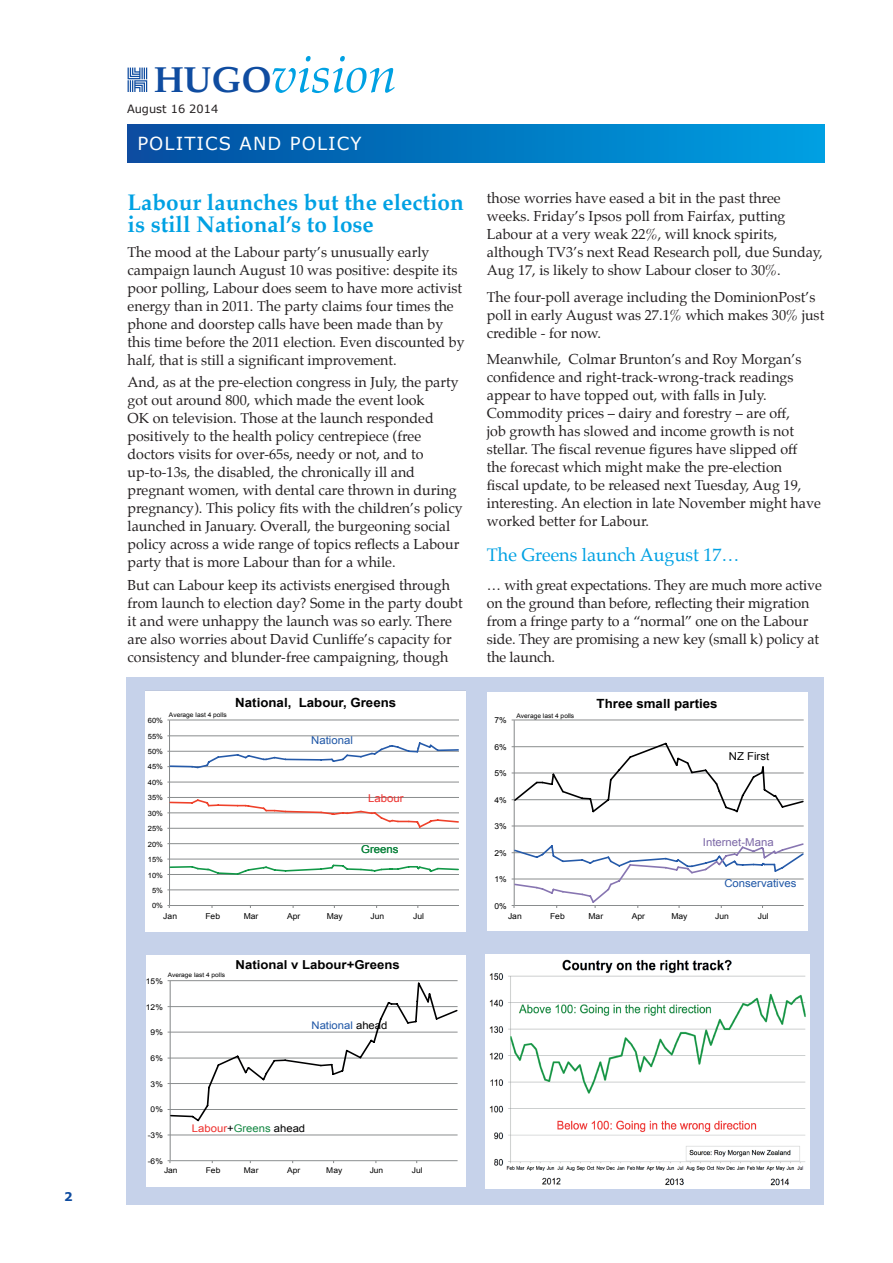
<style>
.page{position:relative;width:893px;height:1263px;background:#fff}
.page>*{position:absolute;margin:0;border:0;box-sizing:border-box;transform-origin:0 0}
.t1{font:italic 51.3px "Palatino";color:#00a1e3}
.t2{font:700 22.5px/22.5px "Palatino";color:#00a1e3}
.t3{font:18px "Palatino";color:#00a1e3}
.t4{font:18px "Verdana";letter-spacing:.06em;color:#fff}
.t5{font:14.25px/18px "Palatino";color:#231f20}
.t6{font:700 12.75px "Arial";color:#000001;scale:1.05 1}
.t7{font:700 12.3px "Arial";color:#000001;scale:1.07 1}
.t8{font:700 12px "Verdana";color:#0f4ca0}
.t9{font:11.4px "Verdana";color:#231f20}
.t10{font:10.8px "Arial";color:#1e56a6;scale:1.05 1}
.t11{font:10.8px "Arial";color:#7b67a6;scale:1.05 1}
.t12{font:10.8px "Arial";color:#000001;scale:1.05 1}
.t13{font:10.8px "Arial";color:#118641;scale:1.05 1}
.t14{font:10.8px "Arial";color:#ee2f2c;scale:1.05 1}
.t15{font:10.5px "Arial";color:#ee2f2c;scale:1.07 1}
.t16{font:10.5px "Arial";color:#1e56a6;scale:1.07 1}
.t17{font:8.1px "Arial";color:#000001;scale:1.05 1}
.t18{font:7.95px "Arial";color:#000001;scale:1.07 1}
.t19{font:7.2px "Arial";color:#000001;scale:1.05 1}
.t20{font:6.3px "Arial";color:#000001;scale:1.05 1}
.t21{font:6.15px "Arial";color:#000001;scale:1.07 1}
.s1{font-weight:700;font-style:normal;font-size:36px;color:#0f4ca0}
.s2{color:#000001}
.s3{color:#118641}
</style>
<div class="page">
<svg style="left:128px;top:68px;width:19px;height:24px"></svg>
<div style="left:127px;top:125px;width:697px;height:38px;background:linear-gradient(to right,#034d9f,#00a0e2)"></div>
<div style="left:127px;top:678px;width:697px;height:527px;background:#c6d2ea"></div>
<img style="left:486px;top:954px;width:323px;height:235px">
<svg style="left:145px;top:691px;width:321px;height:241px;background:#f5f6f6"></svg>
<svg style="left:488px;top:692px;width:320px;height:239px;background:#f6f6f7"></svg>
<div style="left:146px;top:955px;width:320px;height:232px;background:#fff"></div>
<svg style="left:168px;top:980px;width:290px;height:142px;background:#f4f4f4"></svg>
<p class="t8" style="left:64px;top:1188px;width:10px">2</p>
<h1 class="t1" style="left:154px;top:31px;width:245px"><span class="s1">HUGO</span>vision</h1>
<p class="t9" style="left:127px;top:101px;width:93px">August 16 2014</p>
<p class="t4" style="left:137px;top:131px;width:226px">POLITICS AND POLICY</p>
<h2 class="t2" style="left:128px;top:190px;width:338px">Labour launches but the election is still National’s to lose</h2>
<p class="t5" style="left:128px;top:243px;width:339px">The mood at the Labour party’s unusually early campaign launch August 10 was positive: despite its poor polling, Labour does seem to have more activist energy than in 2011. The party claims four times the phone and doorstep calls have been made than by this time before the 2011 election. Even discounted by half, that is still a significant improvement.</p>
<p class="t5" style="left:128px;top:373px;width:337px">And, as at the pre-election congress in July, the party got out around 800, which made the event look<br>OK on television. Those at the launch responded positively to the health policy centrepiece (free doctors visits for over-65s, needy or not, and to up-to-13s, the disabled, the chronically ill and pregnant women, with dental care thrown in during pregnancy). This policy fits with the children’s policy launched in January. Overall, the burgeoning social policy across a wide range of topics reflects a Labour party that is more Labour than for a while.</p>
<p class="t5" style="left:128px;top:576px;width:337px">But can Labour keep its activists energised through from launch to election day? Some in the party doubt it and were unhappy the launch was so early. There are also worries about David Cunliffe’s capacity for consistency and blunder-free campaigning, though</p>
<p class="t20" style="left:169px;top:711px;width:57px">Average last 4 polls</p>
<p class="t19" style="left:148px;top:716px;width:16px">60%</p>
<p class="t19" style="left:148px;top:731px;width:16px">55%</p>
<p class="t19" style="left:148px;top:747px;width:16px">50%</p>
<p class="t19" style="left:148px;top:762px;width:16px">45%</p>
<p class="t19" style="left:148px;top:778px;width:16px">40%</p>
<p class="t19" style="left:148px;top:793px;width:16px">35%</p>
<p class="t19" style="left:148px;top:808px;width:16px">30%</p>
<p class="t19" style="left:148px;top:824px;width:16px">25%</p>
<p class="t19" style="left:148px;top:839px;width:16px">20%</p>
<p class="t19" style="left:148px;top:855px;width:16px">15%</p>
<p class="t19" style="left:148px;top:870px;width:16px">10%</p>
<p class="t19" style="left:152px;top:886px;width:12px">5%</p>
<p class="t19" style="left:152px;top:901px;width:12px">0%</p>
<p class="t6" style="left:235px;top:694px;width:155px">National, Labour, Greens</p>
<p class="t10" style="left:311px;top:733px;width:41px">National</p>
<p class="t14" style="left:368px;top:791px;width:35px">Labour</p>
<p class="t13" style="left:361px;top:842px;width:37px">Greens</p>
<p class="t17" style="left:163px;top:910px;width:15px">Jan</p>
<p class="t17" style="left:205px;top:910px;width:16px">Feb</p>
<p class="t17" style="left:244px;top:910px;width:16px">Mar</p>
<p class="t17" style="left:287px;top:910px;width:14px">Apr</p>
<p class="t17" style="left:327px;top:910px;width:17px">May</p>
<p class="t17" style="left:370px;top:910px;width:15px">Jun</p>
<p class="t17" style="left:413px;top:910px;width:12px">Jul</p>
<p class="t21" style="left:168px;top:971px;width:55px">Average last 4 polls</p>
<p class="t18" style="left:146px;top:976px;width:17px">15%</p>
<p class="t18" style="left:146px;top:1002px;width:17px">12%</p>
<p class="t18" style="left:151px;top:1027px;width:13px">9%</p>
<p class="t18" style="left:151px;top:1053px;width:13px">6%</p>
<p class="t18" style="left:151px;top:1079px;width:13px">3%</p>
<p class="t18" style="left:151px;top:1104px;width:13px">0%</p>
<p class="t7" style="left:235px;top:956px;width:155px">National v Labour+Greens</p>
<p class="t16" style="left:312px;top:1018px;width:72px">National <span class="s2">ahead</span></p>
<p class="t18" style="left:148px;top:1130px;width:16px">-3%</p>
<p class="t18" style="left:148px;top:1156px;width:16px">-6%</p>
<p class="t15" style="left:192px;top:1121px;width:107px">Labour<span class="s2">+</span><span class="s3">Greens</span> <span class="s2">ahead</span></p>
<p class="t18" style="left:164px;top:1165px;width:14px">Jan</p>
<p class="t18" style="left:206px;top:1165px;width:15px">Feb</p>
<p class="t18" style="left:244px;top:1165px;width:15px">Mar</p>
<p class="t18" style="left:287px;top:1165px;width:14px">Apr</p>
<p class="t18" style="left:326px;top:1165px;width:16px">May</p>
<p class="t18" style="left:370px;top:1165px;width:14px">Jun</p>
<p class="t18" style="left:412px;top:1165px;width:12px">Jul</p>
<p class="t5" style="left:487px;top:189px;width:337px">those worries have eased a bit in the past three weeks. Friday’s Ipsos poll from Fairfax, putting Labour at a very weak 22%, will knock spirits, although TV3’s next Read Research poll, due Sunday, Aug 17, is likely to show Labour closer to 30%.</p>
<p class="t5" style="left:487px;top:288px;width:339px">The four-poll average including the DominionPost’s poll in early August was 27.1% which makes 30% just credible - for now.</p>
<p class="t5" style="left:487px;top:350px;width:336px">Meanwhile, Colmar Brunton’s and Roy Morgan’s confidence and right-track-wrong-track readings appear to have topped out, with falls in July.<br>Commodity prices – dairy and forestry – are off,<br>job growth has slowed and income growth is not stellar. The fiscal revenue figures have slipped off the forecast which might make the pre-election<br>fiscal update, to be released next Tuesday, Aug 19, interesting. An election in late November might have worked better for Labour.</p>
<p class="t3" style="left:487px;top:540px;width:254px">The Greens launch August 17…</p>
<p class="t5" style="left:487px;top:576px;width:337px">… with great expectations. They are much more active on the ground than before, reflecting their migration from a fringe party to a “normal” one on the Labour side. They are promising a new key (small k) policy at the launch.</p>
<p class="t17" style="left:494px;top:715px;width:13px">7%</p>
<p class="t17" style="left:494px;top:742px;width:13px">6%</p>
<p class="t17" style="left:494px;top:768px;width:13px">5%</p>
<p class="t17" style="left:494px;top:795px;width:13px">4%</p>
<p class="t17" style="left:494px;top:821px;width:13px">3%</p>
<p class="t17" style="left:494px;top:848px;width:13px">2%</p>
<p class="t17" style="left:494px;top:874px;width:13px">1%</p>
<p class="t17" style="left:494px;top:901px;width:13px">0%</p>
<p class="t20" style="left:516px;top:711px;width:57px">Average last 4 polls</p>
<p class="t6" style="left:597px;top:695px;width:117px">Three small parties</p>
<p class="t12" style="left:729px;top:749px;width:40px">NZ First</p>
<p class="t11" style="left:703px;top:835px;width:69px">Internet-Mana</p>
<p class="t10" style="left:724px;top:876px;width:70px">Conservatives</p>
<p class="t17" style="left:508px;top:910px;width:15px">Jan</p>
<p class="t17" style="left:550px;top:910px;width:16px">Feb</p>
<p class="t17" style="left:588px;top:910px;width:16px">Mar</p>
<p class="t17" style="left:632px;top:910px;width:14px">Apr</p>
<p class="t17" style="left:671px;top:910px;width:17px">May</p>
<p class="t17" style="left:715px;top:910px;width:15px">Jun</p>
<p class="t17" style="left:758px;top:910px;width:12px">Jul</p>
</div>
